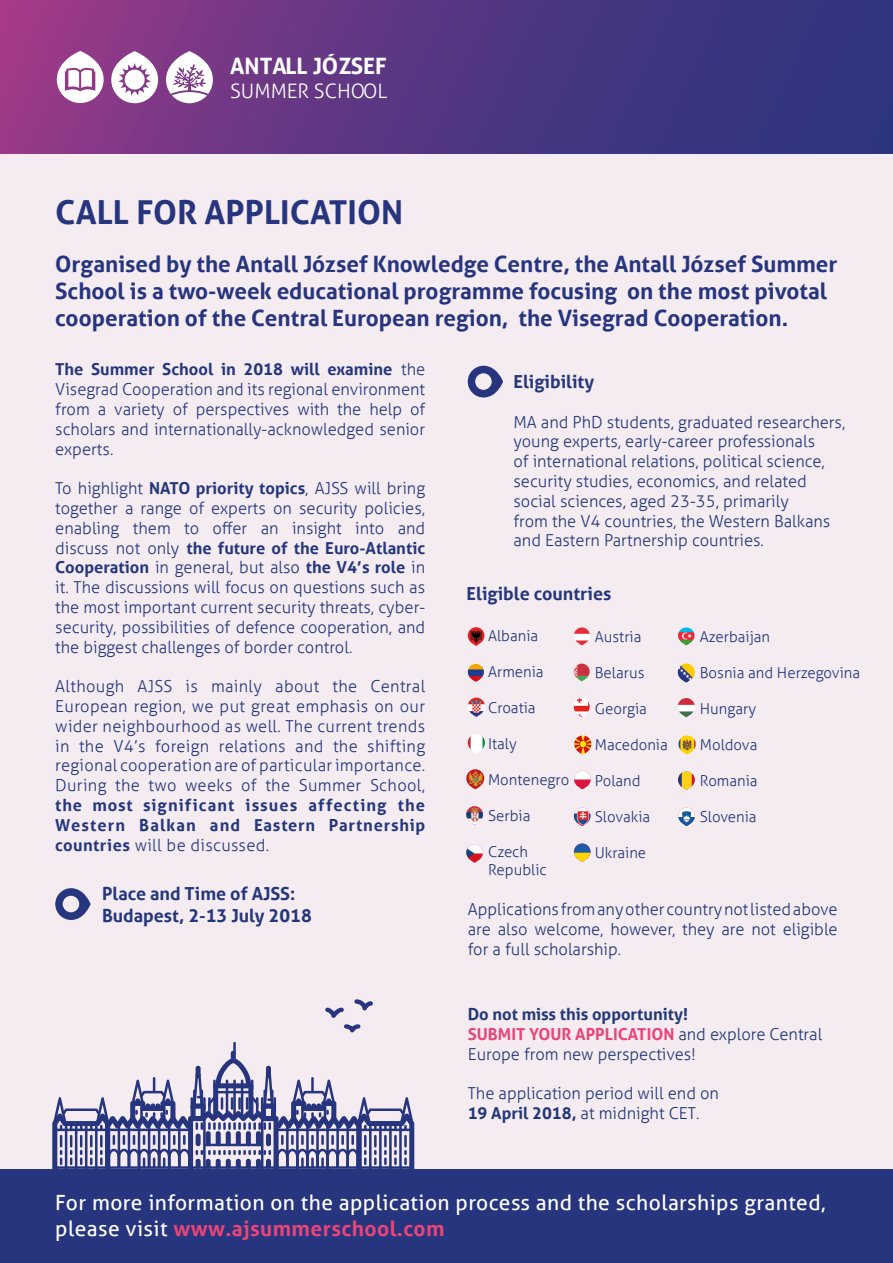
<style>
.page{position:relative;width:893px;height:1263px;background:#f5ecf1}
.page>*{position:absolute;margin:0;border:0;box-sizing:border-box;transform-origin:0 0}
.t1{font:700 33px "Aller";color:#27357f}
.t2{font:700 22.65px "Aller";color:#fff}
.t3{font:700 22.5px/27px "Aller";color:#27357f}
.t4{font:21px/25.2px "Aller";letter-spacing:.02em;color:#fff}
.t5{font:300 19.95px "Aller";color:#fff}
.t6{font:700 18px/21.6px "Aller";color:#25377c}
.t7{font:300 16.5px/19.8px "Aller";color:#25377c;text-align:justify}
.t8{font:300 16.5px/19.8px "Aller";color:#243879}
.t9{font:300 16.5px/19.8px "Aller";color:#223877}
.t10{font:700 16.5px/19.8px "Aller";letter-spacing:.06em;color:#25377c;text-align:justify}
.t11{font:300 15px "Aller";color:#25377c}
.t12{font:300 15px/18px "Aller";color:#243879}
.s1{font-weight:700}
.s2{font-weight:300}
.s3{font-weight:700;color:#e94579}
</style>
<div class="page">
<div style="left:0;top:1169px;width:893px;height:94px;background:#27357f"></div>
<svg style="left:55px;top:888px;width:36px;height:32px"></svg>
<div style="left:63px;top:896px;width:16px;height:16px;background:#f5ecf1;border-radius:50%"></div>
<div style="left:468px;top:366px;width:35px;height:31px;background:#27357f;border-radius:16px"></div>
<div style="left:475px;top:373px;width:17px;height:17px;background:#f5ecf1;border-radius:50%"></div>
<div style="left:0;top:0;width:893px;height:153px;background:linear-gradient(to right,#943988,#22347e)"></div>
<svg style="left:166px;top:51px;width:47px;height:52px;background:#c9adcd"></svg>
<svg style="left:111px;top:51px;width:47px;height:52px;background:#d2b6d2"></svg>
<svg style="left:57px;top:51px;width:47px;height:52px;background:#d5b3d1"></svg>
<svg style="left:52px;top:1042px;width:362px;height:127px"></svg>
<img style="left:468px;top:664px;width:16px;height:17px;border-radius:8px">
<img style="left:468px;top:627px;width:16px;height:19px;border-radius:8px">
<img style="left:574px;top:627px;width:16px;height:18px;border-radius:8px">
<img style="left:678px;top:627px;width:16px;height:18px">
<img style="left:574px;top:664px;width:16px;height:17px;border-radius:8px">
<img style="left:678px;top:664px;width:17px;height:18px">
<img style="left:468px;top:698px;width:17px;height:19px;border-radius:9px">
<img style="left:574px;top:698px;width:16px;height:19px">
<img style="left:678px;top:698px;width:17px;height:19px;border-radius:9px">
<img style="left:574px;top:735px;width:17px;height:20px;border-radius:9px">
<img style="left:468px;top:734px;width:17px;height:19px;border-radius:9px">
<img style="left:678px;top:735px;width:18px;height:20px">
<img style="left:466px;top:769px;width:18px;height:20px">
<img style="left:574px;top:771px;width:17px;height:18px;border-radius:8px">
<img style="left:574px;top:843px;width:16px;height:19px;border-radius:8px">
<img style="left:466px;top:844px;width:17px;height:18px;border-radius:8px">
<img style="left:466px;top:806px;width:17px;height:18px;border-radius:8px">
<img style="left:678px;top:771px;width:17px;height:19px;border-radius:8px">
<img style="left:574px;top:808px;width:16px;height:18px;border-radius:8px">
<img style="left:678px;top:808px;width:17px;height:18px;border-radius:8px">
<svg style="left:325px;top:999px;width:48px;height:34px"></svg>
<h2 class="t2" style="left:230px;top:52px;width:158px">ANTALL JÓZSEF</h2>
<p class="t5" style="left:230px;top:79px;width:159px">SUMMER SCHOOL</p>
<h1 class="t1" style="left:55px;top:192px;width:349px">CALL FOR APPLICATION</h1>
<h3 class="t3" style="left:55px;top:250px;width:784px">Organised by the Antall József Knowledge Centre, the Antall József Summer<br>School is a two-week educational programme focusing on the most pivotal cooperation of the Central European region, the Visegrad Cooperation.</h3>
<p class="t7" style="left:55px;top:360px;width:371px"><span class="s1">The Summer School in 2018 will examine</span> the Visegrad Cooperation and its regional environment from a variety of perspectives with the help of scholars and internationally-acknowledged senior experts.</p>
<p class="t7" style="left:55px;top:478px;width:371px">To highlight <span class="s1">NATO priority topics</span>, AJSS will bring together a range of experts on security policies, enabling them to offer an insight into and discuss not only <span class="s1">the future of the Euro-Atlantic Cooperation</span> in general, but also <span class="s1">the V4’s role</span> in it. The discussions will focus on questions such as the most important current security threats, cyber&shy;security, possibilities of defence cooperation, and the biggest challenges of border control.</p>
<p class="t7" style="left:55px;top:676px;width:371px">Although AJSS is mainly about the Central European region, we put great emphasis on our wider neighbourhood as well. The current trends in the V4’s foreign relations and the shifting regional cooperation are of particular importance.<br>During the two weeks of the Summer School,</p>
<p class="t10" style="left:55px;top:795px;width:371px">the most significant issues affecting the Western Balkan and Eastern Partnership countries <span class="s2">will be discussed.</span></p>
<p class="t6" style="left:102px;top:882px;width:211px">Place and Time of AJSS:<br>Budapest, 2-13 July 2018</p>
<p class="t6" style="left:513px;top:371px;width:82px">Eligibility</p>
<p class="t8" style="left:513px;top:412px;width:333px">MA and PhD students, graduated researchers, young experts, early-career professionals<br>of international relations, political science, security studies, economics, and related social sciences, aged 23-35, primarily<br>from the V4 countries, the Western Balkans and Eastern Partnership countries.</p>
<p class="t6" style="left:467px;top:583px;width:146px">Eligible countries</p>
<p class="t12" style="left:488px;top:627px;width:52px">Albania</p>
<p class="t12" style="left:488px;top:663px;width:57px">Armenia</p>
<p class="t12" style="left:488px;top:699px;width:49px">Croatia</p>
<p class="t12" style="left:488px;top:735px;width:30px">Italy</p>
<p class="t12" style="left:488px;top:771px;width:83px">Montenegro</p>
<p class="t12" style="left:488px;top:807px;width:44px">Serbia</p>
<p class="t12" style="left:488px;top:843px;width:60px">Czech<br>Republic</p>
<p class="t11" style="left:595px;top:627px;width:48px">Austria</p>
<p class="t11" style="left:595px;top:663px;width:51px">Belarus</p>
<p class="t11" style="left:595px;top:699px;width:54px">Georgia</p>
<p class="t11" style="left:595px;top:735px;width:74px">Macedonia</p>
<p class="t11" style="left:595px;top:771px;width:47px">Poland</p>
<p class="t11" style="left:595px;top:807px;width:57px">Slovakia</p>
<p class="t11" style="left:595px;top:843px;width:53px">Ukraine</p>
<p class="t11" style="left:700px;top:628px;width:72px">Azerbaijan</p>
<p class="t11" style="left:700px;top:664px;width:162px">Bosnia and Herzegovina</p>
<p class="t11" style="left:700px;top:700px;width:58px">Hungary</p>
<p class="t11" style="left:700px;top:736px;width:59px">Moldova</p>
<p class="t11" style="left:700px;top:772px;width:59px">Romania</p>
<p class="t11" style="left:700px;top:808px;width:58px">Slovenia</p>
<p class="t9" style="left:468px;top:899px;width:371px;text-align:justify">Applications from any other country not listed above are also welcome, however, they are not eligible for a full scholarship.</p>
<p class="t9" style="left:468px;top:1004px;width:356px"><span class="s1">Do not miss this opportunity!<br></span><span class="s3">SUBMIT YOUR APPLICATION</span> and explore Central<br>Europe from new perspectives!</p>
<p class="t9" style="left:468px;top:1083px;width:253px">The application period will end on<br><span class="s1">19 April 2018,</span> at midnight CET.</p>
<p class="t4" style="left:55px;top:1190px;width:772px">For more information on the application process and the scholarships granted, please visit <span class="s3">www.ajsummerschool.com</span></p>
</div>
